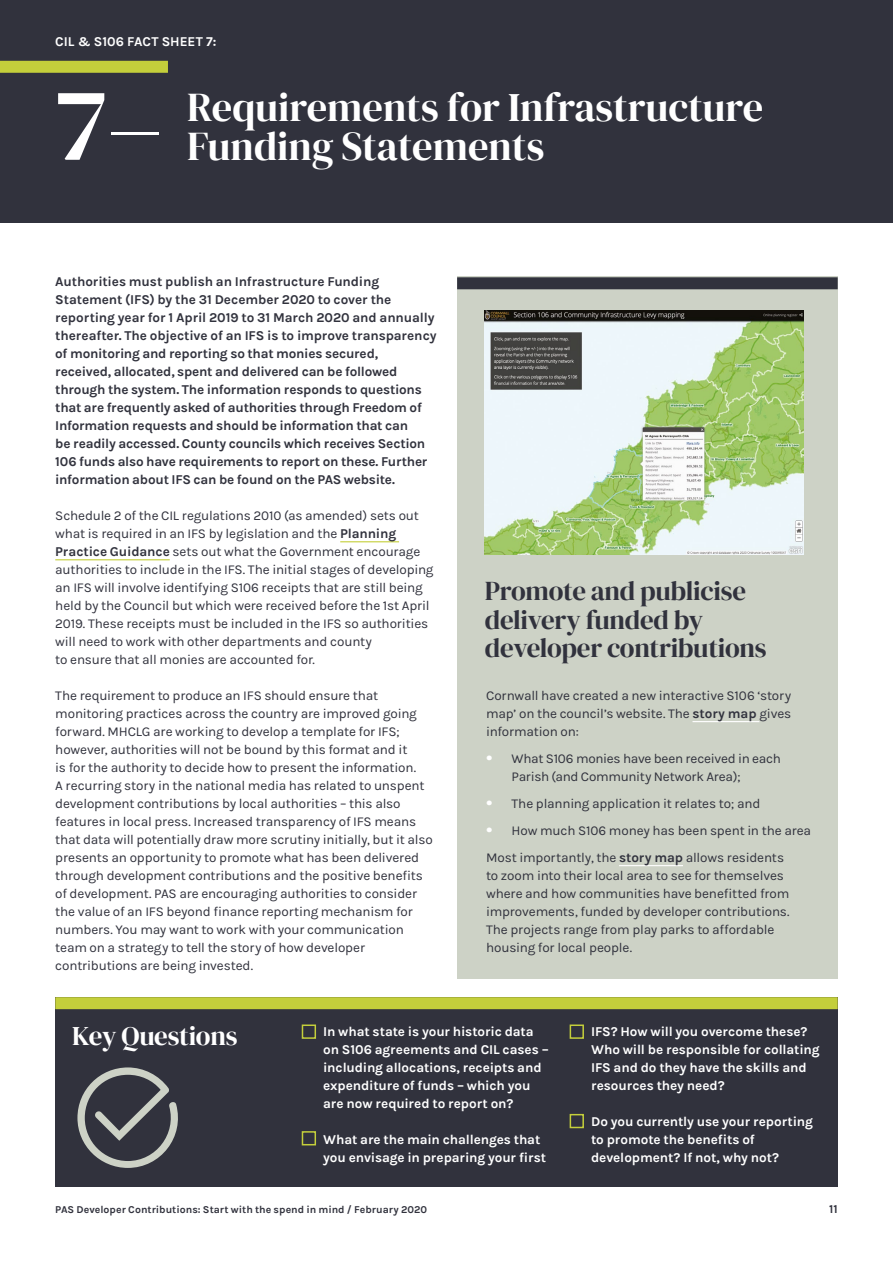
<style>
.page{position:relative;width:893px;height:1263px;background:#fff}
.page>*{position:absolute;margin:0;border:0;box-sizing:border-box;transform-origin:0 0}
.t1{font:105px "DM Serif Display";color:#fff}
.t2{font:40.5px/39px "DM Serif Display";color:#fff}
.t3{font:700 30px "Karla";color:#fff}
.t4{font:27px/28.5px "DM Serif Display";letter-spacing:-.01em;color:#31323d}
.t5{font:27px "DM Serif Display";letter-spacing:-.01em;color:#fff}
.t6{font:13.5px/18px "Karla";letter-spacing:-.01em;color:#31323d}
.t7{font:700 13.5px/18px "Karla";letter-spacing:-.015em;color:#31323d}
.t8{font:700 13.5px/18px "Karla";letter-spacing:-.005em;color:#fff}
.t9{font:700 12px "Karla";color:#31323d}
.t10{font:700 10.5px "Karla";color:#31323d}
.s1{font-weight:700}
</style>
<div class="page">
<div style="left:0;top:0;width:893px;height:223px;background:#31323d"></div>
<hr style="left:340px;top:541px;width:59px;height:1px;background:#c4cf3b">
<hr style="left:55px;top:559px;width:115px;height:1px;background:#c4cf3b">
<div style="left:0;top:61px;width:168px;height:12px;background:#c4cf3b"></div>
<div style="left:55px;top:997px;width:783px;height:189px;background:#31323d"></div>
<div style="left:457px;top:277px;width:381px;height:702px;background:#cdd2c6"></div>
<div style="left:457px;top:277px;width:381px;height:12px;background:#31323d"></div>
<div style="left:55px;top:997px;width:783px;height:12px;background:#c4cf3b"></div>
<hr style="left:692px;top:721px;width:67px;height:1px;background:#fff">
<hr style="left:619px;top:865px;width:64px;height:1px;background:#fff">
<div style="left:302px;top:1024px;width:14px;height:15px;border:2px solid #c4cf3b"></div>
<div style="left:302px;top:1131px;width:14px;height:14px;border:2px solid #c4cf3b"></div>
<div style="left:570px;top:1024px;width:14px;height:15px;border:2px solid #c4cf3b"></div>
<div style="left:570px;top:1114px;width:14px;height:14px;border:2px solid #c4cf3b"></div>
<img style="left:485px;top:311px;width:319px;height:243px">
<svg style="left:77px;top:1067px;width:101px;height:101px"></svg>
<p class="t8" style="left:55px;top:32px;width:163px">CIL &amp; S106 FACT SHEET 7:</p>
<h1 class="t1" style="left:55px;top:64px;width:109px">7–</h1>
<h2 class="t2" style="left:187px;top:88px;width:578px">Requirements for Infrastructure<br>Funding Statements</h2>
<p class="t7" style="left:55px;top:273px;width:383px">Authorities must publish an Infrastructure Funding Statement (IFS) by the 31 December 2020 to cover the reporting year for 1 April 2019 to 31 March 2020 and annually thereafter. The objective of an IFS is to improve transparency of monitoring and reporting so that monies secured, received, allocated, spent and delivered can be followed through the system. The information responds to questions that are frequently asked of authorities through Freedom of Information requests and should be information that can<br>be readily accessed. County councils which receives Section 106 funds also have requirements to report on these. Further information about IFS can be found on the PAS website.</p>
<p class="t6" style="left:55px;top:507px;width:380px">Schedule 2 of the CIL regulations 2010 (as amended) sets out what is required in an IFS by legislation and the <span class="s1">Planning Practice Guidance</span> sets out what the Government encourage authorities to include in the IFS. The initial stages of developing an IFS will involve identifying S106 receipts that are still being held by the Council but which were received before the 1st April 2019. These receipts must be included in the IFS so authorities will need to work with other departments and county<br>to ensure that all monies are accounted for.</p>
<p class="t6" style="left:55px;top:687px;width:379px">The requirement to produce an IFS should ensure that monitoring practices across the country are improved going forward. MHCLG are working to develop a template for IFS; however, authorities will not be bound by this format and it<br>is for the authority to decide how to present the information.<br>A recurring story in the national media has related to unspent development contributions by local authorities – this also features in local press. Increased transparency of IFS means that data will potentially draw more scrutiny initially, but it also presents an opportunity to promote what has been delivered through development contributions and the positive benefits of development. PAS are encouraging authorities to consider the value of an IFS beyond finance reporting mechanism for numbers. You may want to work with your communication team on a strategy to tell the story of how developer contributions are being invested.</p>
<h3 class="t4" style="left:485px;top:577px;width:283px">Promote and publicise delivery funded by developer contributions</h3>
<p class="t6" style="left:486px;top:687px;width:307px;text-align:justify">Cornwall have created a new interactive S106 ‘story map’ on the council’s website. The <span class="s1">story map</span> gives information on:</p>
<h3 class="t3" style="left:486px;top:732px;width:8px">.</h3>
<p class="t6" style="left:512px;top:750px;width:271px">What S106 monies have been received in each<br>Parish (and Community Network Area);</p>
<h3 class="t3" style="left:486px;top:777px;width:8px">.</h3>
<p class="t6" style="left:512px;top:795px;width:250px">The planning application it relates to; and</p>
<h3 class="t3" style="left:486px;top:804px;width:8px">.</h3>
<p class="t6" style="left:486px;top:817px;width:327px;line-height:27px;text-indent:26px">How much S106 money has been spent in the area<br>Most importantly, the <span class="s1">story map</span> allows residents</p>
<p class="t6" style="left:486px;top:866px;width:305px">to zoom into their local area to see for themselves where and how communities have benefitted from improvements, funded by developer contributions.<br>The projects range from play parks to affordable housing for local people.</p>
<h3 class="t5" style="left:72px;top:1020px;width:167px">Key Questions</h3>
<p class="t8" style="left:323px;top:1023px;width:227px">In what state is your historic data on S106 agreements and CIL cases – including allocations, receipts and expenditure of funds – which you are now required to report on?</p>
<p class="t8" style="left:323px;top:1131px;width:224px">What are the main challenges that you envisage in preparing your first</p>
<p class="t8" style="left:591px;top:1023px;width:230px">IFS? How will you overcome these?<br>Who will be responsible for collating<br>IFS and do they have the skills and resources they need?</p>
<p class="t8" style="left:591px;top:1113px;width:223px">Do you currently use your reporting to promote the benefits of development? If not, why not?</p>
<p class="t10" style="left:55px;top:1203px;width:373px">PAS Developer Contributions: Start with the spend in mind / February 2020</p>
<p class="t9" style="left:829px;top:1202px;width:10px">11</p>
</div>
